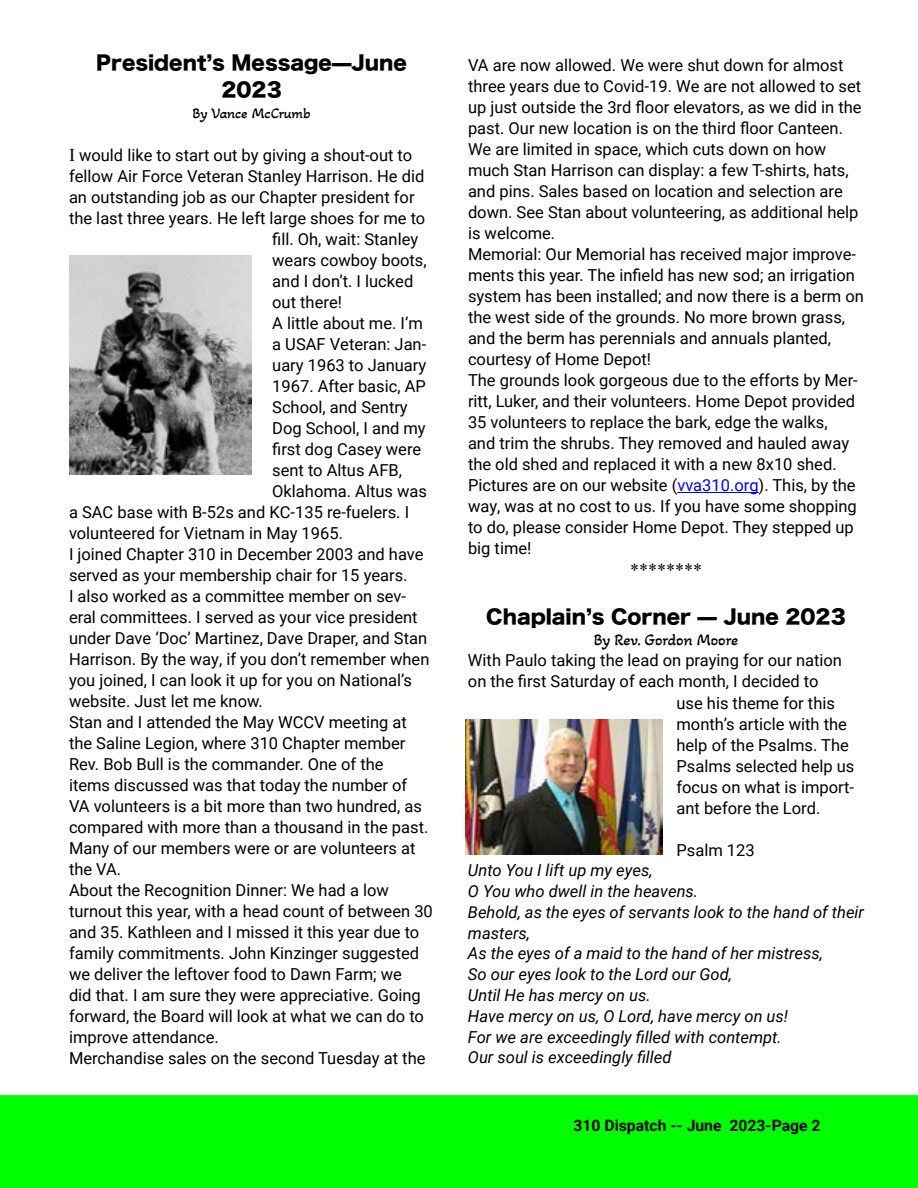
<style>
.page{position:relative;width:918px;height:1188px;background:#fff}
.page>*{position:absolute;margin:0;border:0;box-sizing:border-box;transform-origin:0 0}
.t1{font:19.5px/27px "Hira Kaku Std N W8";color:#000;text-align:center}
.t2{font:18px "Times New Roman";color:#000}
.t3{font:16.5px/21px "Roboto";color:#000}
.t4{font:italic 16.5px/20.9px "Roboto";color:#000}
.t5{font:16.5px "Akaya Kanadaka";color:#000}
.t6{font:700 15.75px "Roboto";color:#000}
.t7{font:15px "Akaya Telivigala";letter-spacing:-.005em;color:#000}
.s1{font-family:"Times New Roman";font-size:18px}
.s2{color:#00f}
</style>
<div class="page">
<div style="left:0;top:1095px;width:918px;height:93px;background:#0f0"></div>
<hr style="left:677px;top:492px;width:82px;height:1px;background:#00f">
<img style="left:465px;top:719px;width:198px;height:136px">
<img style="left:69px;top:256px;width:183px;height:219px">
<p class="t1" style="left:96px;top:49px;width:312px">Presidentʼs Message̶June<br>2023</p>
<p class="t7" style="left:193px;top:104px;width:119px">By Vance McCrumb</p>
<p class="t3" style="left:69px;top:144px;width:345px"><span class="s1">I</span> would like to start out by giving a shout-out to</p>
<p class="t3" style="left:69px;top:165px;width:357px">fellow Air Force Veteran Stanley Harrison. He did</p>
<p class="t3" style="left:69px;top:186px;width:347px">an outstanding job as our Chapter president for</p>
<p class="t3" style="left:69px;top:207px;width:358px">the last three years. He left large shoes for me to</p>
<p class="t3" style="left:272px;top:228px;width:148px">fill. Oh, wait: Stanley</p>
<p class="t3" style="left:272px;top:249px;width:156px">wears cowboy boots,</p>
<p class="t3" style="left:272px;top:270px;width:143px">and I don’t. I lucked</p>
<p class="t3" style="left:272px;top:291px;width:71px">out there!</p>
<p class="t3" style="left:272px;top:312px;width:152px">A little about me. I’m</p>
<p class="t3" style="left:272px;top:333px;width:156px">a USAF Veteran: Jan-</p>
<p class="t3" style="left:272px;top:354px;width:156px">uary 1963 to January</p>
<p class="t3" style="left:272px;top:375px;width:155px">1967. After basic, AP</p>
<p class="t3" style="left:272px;top:396px;width:137px">School, and Sentry</p>
<p class="t3" style="left:272px;top:417px;width:155px">Dog School, I and my</p>
<p class="t3" style="left:272px;top:438px;width:151px">first dog Casey were</p>
<p class="t3" style="left:272px;top:459px;width:131px">sent to Altus AFB,</p>
<p class="t3" style="left:272px;top:480px;width:156px">Oklahoma. Altus was</p>
<p class="t3" style="left:69px;top:501px;width:342px">a SAC base with B-52s and KC-135 re-fuelers. I</p>
<p class="t3" style="left:69px;top:522px;width:276px">volunteered for Vietnam in May 1965.</p>
<p class="t3" style="left:69px;top:543px;width:356px">I joined Chapter 310 in December 2003 and have</p>
<p class="t3" style="left:69px;top:564px;width:340px">served as your membership chair for 15 years.</p>
<p class="t3" style="left:69px;top:585px;width:339px">I also worked as a committee member on sev-</p>
<p class="t3" style="left:69px;top:606px;width:350px">eral committees. I served as your vice president</p>
<p class="t3" style="left:69px;top:627px;width:360px">under Dave ‘Doc’ Martinez, Dave Draper, and Stan</p>
<p class="t3" style="left:69px;top:648px;width:362px">Harrison. By the way, if you don’t remember when</p>
<p class="t3" style="left:69px;top:669px;width:345px">you joined, I can look it up for you on National’s</p>
<p class="t3" style="left:69px;top:690px;width:195px">website. Just let me know.</p>
<p class="t3" style="left:69px;top:711px;width:339px">Stan and I attended the May WCCV meeting at</p>
<p class="t3" style="left:69px;top:732px;width:338px">the Saline Legion, where 310 Chapter member</p>
<p class="t3" style="left:69px;top:753px;width:316px">Rev. Bob Bull is the commander. One of the</p>
<p class="t3" style="left:69px;top:774px;width:340px">items discussed was that today the number of</p>
<p class="t3" style="left:69px;top:795px;width:354px">VA volunteers is a bit more than two hundred, as</p>
<p class="t3" style="left:69px;top:816px;width:361px">compared with more than a thousand in the past.</p>
<p class="t3" style="left:69px;top:837px;width:348px">Many of our members were or are volunteers at</p>
<p class="t3" style="left:69px;top:858px;width:54px">the VA.</p>
<p class="t3" style="left:69px;top:879px;width:321px">About the Recognition Dinner: We had a low</p>
<p class="t3" style="left:69px;top:900px;width:365px">turnout this year, with a head count of between 30</p>
<p class="t3" style="left:69px;top:921px;width:352px">and 35. Kathleen and I missed it this year due to</p>
<p class="t3" style="left:69px;top:942px;width:352px">family commitments. John Kinzinger suggested</p>
<p class="t3" style="left:69px;top:963px;width:334px">we deliver the leftover food to Dawn Farm; we</p>
<p class="t3" style="left:69px;top:984px;width:353px">did that. I am sure they were appreciative. Going</p>
<p class="t3" style="left:69px;top:1005px;width:356px">forward, the Board will look at what we can do to</p>
<p class="t3" style="left:69px;top:1026px;width:151px">improve attendance.</p>
<p class="t3" style="left:69px;top:1047px;width:358px">Merchandise sales on the second Tuesday at the</p>
<p class="t3" style="left:468px;top:54px;width:398px">VA are now allowed. We were shut down for almost three years due to Covid-19. We are not allowed to set up just outside the 3rd floor elevators, as we did in the past. Our new location is on the third floor Canteen.<br>We are limited in space, which cuts down on how much Stan Harrison can display: a few T-shirts, hats, and pins. Sales based on location and selection are down. See Stan about volunteering, as additional help is welcome.<br>Memorial: Our Memorial has received major improve&shy;ments this year. The infield has new sod; an irrigation system has been installed; and now there is a berm on the west side of the grounds. No more brown grass, and the berm has perennials and annuals planted, courtesy of Home Depot!<br>The grounds look gorgeous due to the efforts by Mer&shy;ritt, Luker, and their volunteers. Home Depot provided 35 volunteers to replace the bark, edge the walks,<br>and trim the shrubs. They removed and hauled away the old shed and replaced it with a new 8x10 shed.<br>Pictures are on our website (<span class="s2">vva310.org</span>). This, by the way, was at no cost to us. If you have some shopping to do, please consider Home Depot. They stepped up big time!</p>
<p class="t2" style="left:630px;top:560px;width:73px">********</p>
<p class="t1" style="left:486px;top:604px;width:361px">Chaplainʼs Corner ̶ June 2023</p>
<p class="t5" style="left:594px;top:630px;width:146px">By Rev. Gordon Moore</p>
<p class="t3" style="left:468px;top:650px;width:376px">With Paulo taking the lead on praying for our nation</p>
<p class="t3" style="left:468px;top:671px;width:352px">on the first Saturday of each month, I decided to</p>
<p class="t3" style="left:676px;top:692px;width:160px">use his theme for this</p>
<p class="t3" style="left:676px;top:713px;width:172px">month’s article with the</p>
<p class="t3" style="left:676px;top:734px;width:174px">help of the Psalms. The</p>
<p class="t3" style="left:676px;top:755px;width:179px">Psalms selected help us</p>
<p class="t3" style="left:676px;top:776px;width:179px">focus on what is import-</p>
<p class="t3" style="left:676px;top:797px;width:145px">ant before the Lord.</p>
<p class="t3" style="left:676px;top:839px;width:80px">Psalm 123</p>
<p class="t4" style="left:468px;top:859px;width:398px">Unto You I lift up my eyes,<br>O You who dwell in the heavens.<br>Behold, as the eyes of servants look to the hand of their masters,<br>As the eyes of a maid to the hand of her mistress,<br>So our eyes look to the Lord our God,<br>Until He has mercy on us.<br>Have mercy on us, O Lord, have mercy on us!<br>For we are exceedingly filled with contempt.<br>Our soul is exceedingly filled</p>
<p class="t6" style="left:573px;top:1114px;width:249px">310 Dispatch -- June 2023-Page 2</p>
</div>
